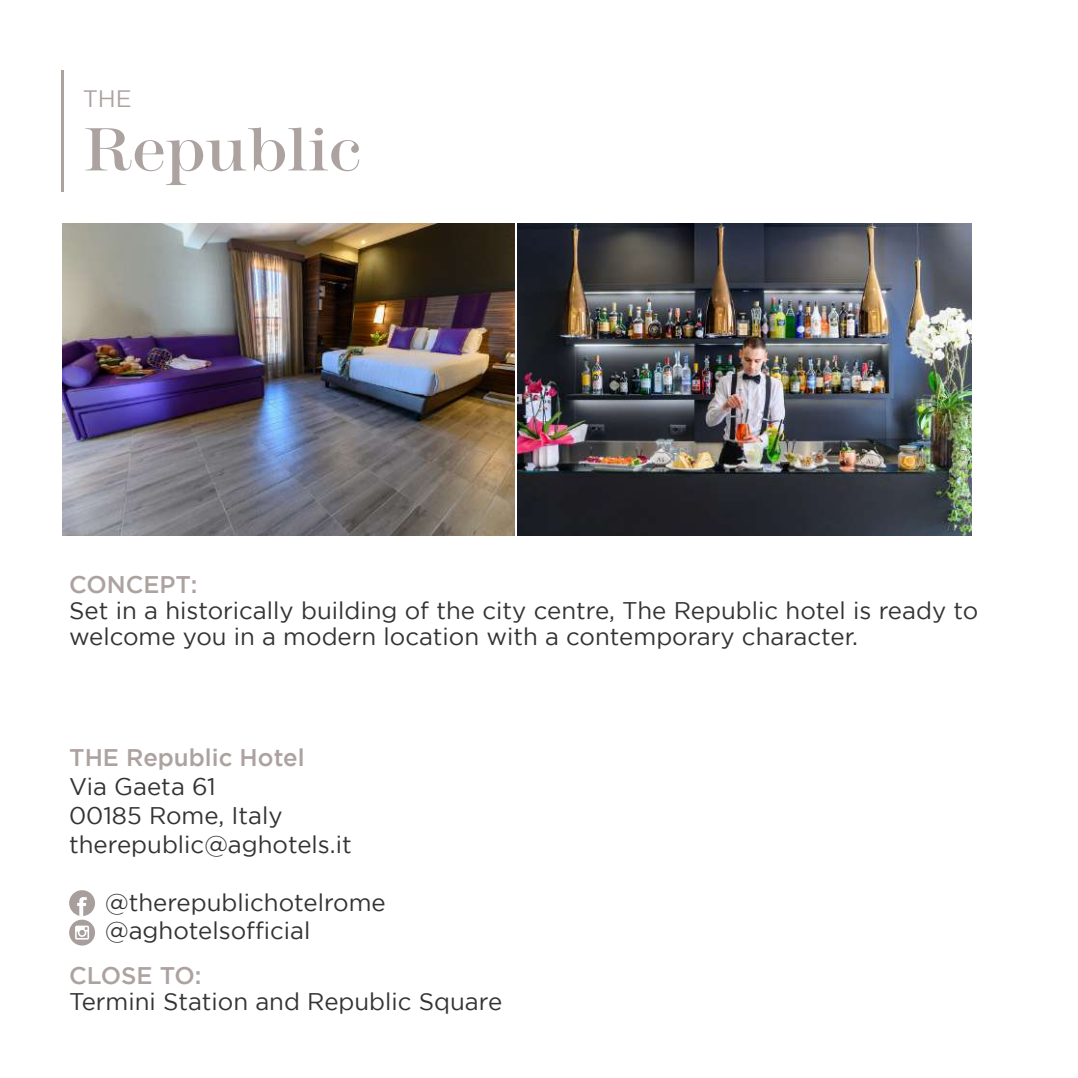
<style>
.page{position:relative;width:1078px;height:1078px;background:#fff}
.page>*{position:absolute;margin:0;border:0;box-sizing:border-box;transform-origin:0 0}
.t1{font:500 63.2px "Modern No 216 EF";letter-spacing:-.01em;color:#aca2a0}
.t2{font:24px/28.8px "Gotham";color:#333}
.t3{font:500 24px "Gotham";color:#aca2a0}
.t4{font:23.6px "Gotham";color:#aca2a0}
</style>
<div class="page">
<img style="left:63px;top:223px;width:452px;height:312px">
<img style="left:518px;top:223px;width:452px;height:312px">
<hr style="left:61px;top:71px;width:3px;height:121px;background:#aca2a0">
<svg style="left:69px;top:890px;width:26px;height:25px"></svg>
<div style="left:69px;top:919px;width:26px;height:26px;background:#a89e9c;border-radius:50%"></div>
<svg style="left:75px;top:925px;width:14px;height:14px"></svg>
<p class="t4" style="left:83px;top:86px;width:50px">THE</p>
<h1 class="t1" style="left:83px;top:114px;width:280px">Republic</h1>
<p class="t3" style="left:69px;top:571px;width:130px">CONCEPT:</p>
<p class="t2" style="left:69px;top:597px;width:910px;line-height:26px">Set in a historically building of the city centre, The Republic hotel is ready to welcome you in a modern location with a contemporary character.</p>
<p class="t3" style="left:69px;top:744px;width:237px">THE Republic Hotel</p>
<p class="t2" style="left:69px;top:771px;width:284px">Via Gaeta 61<br>00185 Rome, Italy therepublic@aghotels.it</p>
<p class="t2" style="left:105px;top:887px;width:282px">@therepublichotelrome @aghotelsofficial</p>
<p class="t3" style="left:69px;top:961px;width:134px">CLOSE TO:</p>
<p class="t2" style="left:69px;top:986px;width:434px">Termini Station and Republic Square</p>
</div>
